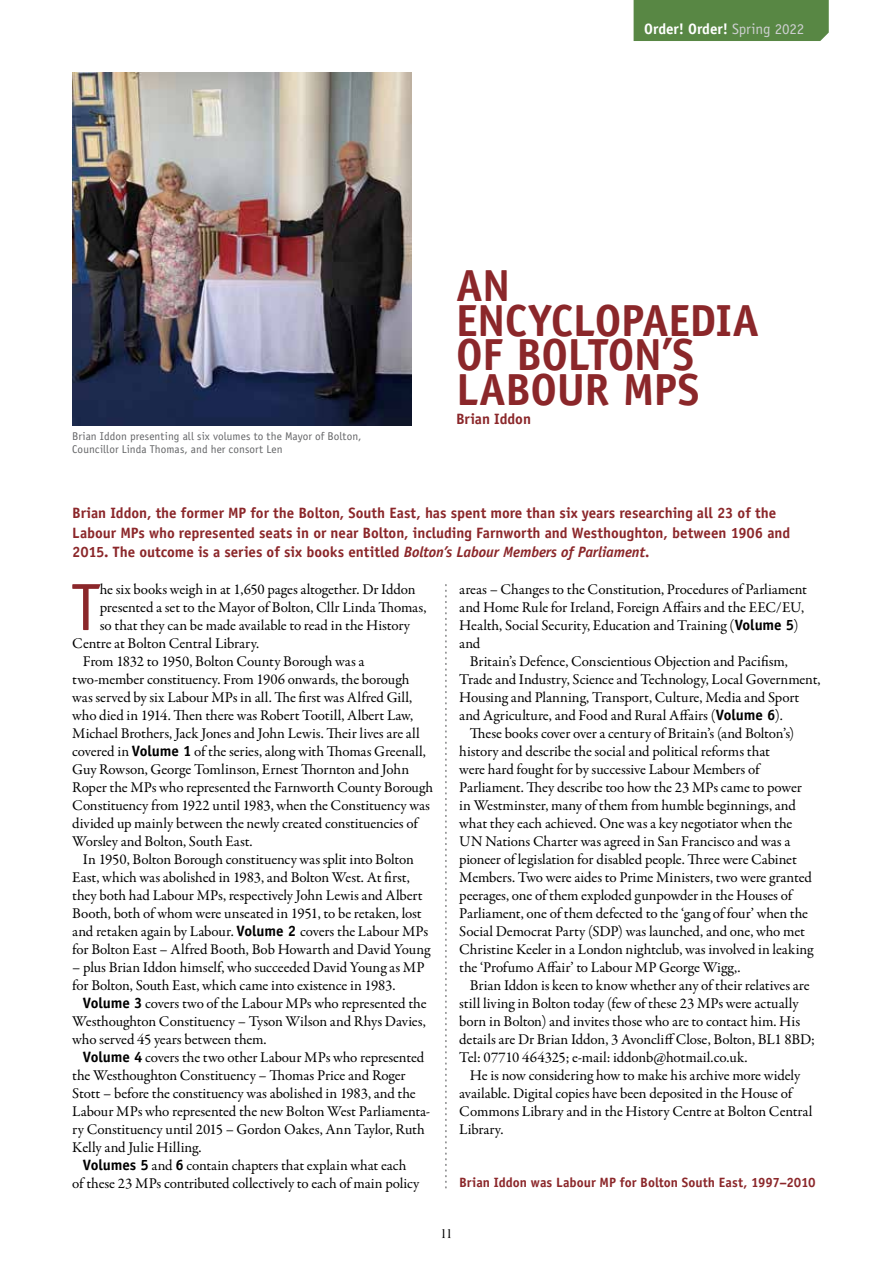
<style>
.page{position:relative;width:893px;height:1263px;background:#fff}
.page>*{position:absolute;margin:0;border:0;box-sizing:border-box;transform-origin:0 0}
.t1{font:67.05px "Officina Sans Std";color:#8b272a}
.t2{font:700 45px/34.5px "Officina Sans Std";letter-spacing:-.015em;color:#8b272a}
.t3{font:15px/18px "Garamond Premr Pro";letter-spacing:-.01em;color:#000}
.t4{font:700 15px/19.5px "Officina Sans Std";letter-spacing:-.005em;color:#8b272a}
.t5{font:700 15px "Officina Sans Std";color:#fff}
.t6{font:15px "Garamond Premr Pro Disp";color:#000}
.t7{font:700 13.5px "Officina Sans Std";color:#8b272a}
.t8{font:11.25px/13.5px "Officina Sans Std";letter-spacing:.005em;color:#636466}
.s1{font-weight:400;color:#cdcfd0}
.s2{font-style:italic}
.s3{font-family:"Officina Sans Std";font-weight:700}
</style>
<div class="page">
<div style="left:634px;top:0;width:195px;height:41px;background:#588744"></div>
<img style="left:72px;top:72px;width:339px;height:354px">
<svg style="left:445px;top:584px;width:1px;height:604px"></svg>
<p class="t5" style="left:644px;top:19px;width:161px">Order! Order! <span class="s1">Spring 2022</span></p>
<p class="t8" style="left:72px;top:429px;width:291px">Brian Iddon presenting all six volumes to the Mayor of Bolton,<br>Councillor Linda Thomas, and her consort Len</p>
<h2 class="t2" style="left:456px;top:268px;width:305px">AN<br>ENCYCLOPAEDIA<br>OF BOLTON’S<br>LABOUR MPS</h2>
<p class="t4" style="left:456px;top:409px;width:76px">Brian Iddon</p>
<p class="t4" style="left:72px;top:503px;width:719px">Brian Iddon, the former MP for the Bolton, South East, has spent more than six years researching all 23 of the<br>Labour MPs who represented seats in or near Bolton, including Farnworth and Westhoughton, between 1906 and<br>2015. The outcome is a series of six books entitled <span class="s2">Bolton’s Labour Members of Parliament.</span></p>
<h1 class="t1" style="left:71px;top:568px;width:31px">T</h1>
<p class="t3" style="left:100px;top:581px;width:317px">he six books weigh in at 1,650 pages altogether. Dr Iddon</p>
<p class="t3" style="left:100px;top:599px;width:328px">presented a set to the Mayor of Bolton, Cllr Linda Thomas,</p>
<p class="t3" style="left:100px;top:617px;width:312px">so that they can be made available to read in the History</p>
<p class="t3" style="left:72px;top:635px;width:188px">Centre at Bolton Central Library.</p>
<p class="t3" style="left:83px;top:653px;width:283px">From 1832 to 1950, Bolton County Borough was a</p>
<p class="t3" style="left:72px;top:671px;width:339px">two-member constituency. From 1906 onwards, the borough</p>
<p class="t3" style="left:72px;top:689px;width:341px">was served by six Labour MPs in all. The first was Alfred Gill,</p>
<p class="t3" style="left:72px;top:707px;width:343px">who died in 1914. Then there was Robert Tootill, Albert Law,</p>
<p class="t3" style="left:72px;top:725px;width:349px">Michael Brothers, Jack Jones and John Lewis. Their lives are all</p>
<p class="t3" style="left:72px;top:743px;width:355px">covered in <span class="s3">Volume 1</span> of the series, along with Thomas Greenall,</p>
<p class="t3" style="left:72px;top:761px;width:338px">Guy Rowson, George Tomlinson, Ernest Thornton and John</p>
<p class="t3" style="left:72px;top:779px;width:362px">Roper the MPs who represented the Farnworth County Borough</p>
<p class="t3" style="left:72px;top:797px;width:359px">Constituency from 1922 until 1983, when the Constituency was</p>
<p class="t3" style="left:72px;top:815px;width:347px">divided up mainly between the newly created constituencies of</p>
<p class="t3" style="left:72px;top:833px;width:182px">Worsley and Bolton, South East.</p>
<p class="t3" style="left:83px;top:851px;width:332px">In 1950, Bolton Borough constituency was split into Bolton</p>
<p class="t3" style="left:72px;top:869px;width:339px">East, which was abolished in 1983, and Bolton West. At first,</p>
<p class="t3" style="left:72px;top:887px;width:352px">they both had Labour MPs, respectively John Lewis and Albert</p>
<p class="t3" style="left:72px;top:905px;width:351px">Booth, both of whom were unseated in 1951, to be retaken, lost</p>
<p class="t3" style="left:72px;top:923px;width:357px">and retaken again by Labour. <span class="s3">Volume 2</span> covers the Labour MPs</p>
<p class="t3" style="left:72px;top:941px;width:360px">for Bolton East – Alfred Booth, Bob Howarth and David Young</p>
<p class="t3" style="left:72px;top:959px;width:354px">– plus Brian Iddon himself, who succeeded David Young as MP for Bolton, South East, which came into existence in 1983.</p>
<p class="t3" style="left:72px;top:995px;width:356px;text-align:justify;text-indent:11px"><span class="s3">Volume 3</span> covers two of the Labour MPs who represented the Westhoughton Constituency – Tyson Wilson and Rhys Davies, who served 45 years between them.</p>
<p class="t3" style="left:83px;top:1049px;width:343px"><span class="s3">Volume 4</span> covers the two other Labour MPs who represented</p>
<p class="t3" style="left:72px;top:1067px;width:335px">the Westhoughton Constituency – Thomas Price and Roger</p>
<p class="t3" style="left:72px;top:1085px;width:345px">Stott – before the constituency was abolished in 1983, and the</p>
<p class="t3" style="left:72px;top:1103px;width:360px">Labour MPs who represented the new Bolton West Parliamenta-</p>
<p class="t3" style="left:72px;top:1121px;width:354px">ry Constituency until 2015 – Gordon Oakes, Ann Taylor, Ruth</p>
<p class="t3" style="left:72px;top:1139px;width:131px">Kelly and Julie Hilling.</p>
<p class="t3" style="left:83px;top:1157px;width:325px"><span class="s3">Volumes 5</span> and <span class="s3">6</span> contain chapters that explain what each</p>
<p class="t3" style="left:72px;top:1175px;width:349px">of these 23 MPs contributed collectively to each of main policy</p>
<p class="t3" style="left:459px;top:581px;width:349px">areas – Changes to the Constitution, Procedures of Parliament and Home Rule for Ireland, Foreign Affairs and the EEC/EU, Health, Social Security, Education and Training (<span class="s3">Volume 5</span>) and</p>
<p class="t3" style="left:470px;top:653px;width:320px">Britain’s Defence, Conscientious Objection and Pacifism,</p>
<p class="t3" style="left:459px;top:671px;width:363px">Trade and Industry, Science and Technology, Local Government,</p>
<p class="t3" style="left:459px;top:689px;width:342px">Housing and Planning, Transport, Culture, Media and Sport</p>
<p class="t3" style="left:459px;top:707px;width:325px">and Agriculture, and Food and Rural Affairs (<span class="s3">Volume 6</span>).</p>
<p class="t3" style="left:470px;top:725px;width:326px">These books cover over a century of Britain’s (and Bolton’s)</p>
<p class="t3" style="left:459px;top:743px;width:312px">history and describe the social and political reforms that</p>
<p class="t3" style="left:459px;top:761px;width:302px">were hard fought for by successive Labour Members of</p>
<p class="t3" style="left:459px;top:779px;width:344px">Parliament. They describe too how the 23 MPs came to power</p>
<p class="t3" style="left:459px;top:797px;width:338px">in Westminster, many of them from humble beginnings, and</p>
<p class="t3" style="left:459px;top:815px;width:335px">what they each achieved. One was a key negotiator when the</p>
<p class="t3" style="left:459px;top:833px;width:333px">UN Nations Charter was agreed in San Francisco and was a</p>
<p class="t3" style="left:459px;top:851px;width:339px">pioneer of legislation for disabled people. Three were Cabinet</p>
<p class="t3" style="left:459px;top:869px;width:354px">Members. Two were aides to Prime Ministers, two were granted</p>
<p class="t3" style="left:459px;top:887px;width:334px">peerages, one of them exploded gunpowder in the Houses of</p>
<p class="t3" style="left:459px;top:905px;width:350px">Parliament, one of them defected to the ‘gang of four’ when the</p>
<p class="t3" style="left:459px;top:923px;width:347px">Social Democrat Party (SDP) was launched, and one, who met</p>
<p class="t3" style="left:459px;top:941px;width:356px">Christine Keeler in a London nightclub, was involved in leaking</p>
<p class="t3" style="left:459px;top:959px;width:283px">the ‘Profumo Affair’ to Labour MP George Wigg,.</p>
<p class="t3" style="left:470px;top:977px;width:341px">Brian Iddon is keen to know whether any of their relatives are</p>
<p class="t3" style="left:459px;top:995px;width:341px">still living in Bolton today (few of these 23 MPs were actually</p>
<p class="t3" style="left:459px;top:1013px;width:342px">born in Bolton) and invites those who are to contact him. His</p>
<p class="t3" style="left:459px;top:1031px;width:357px">details are Dr Brian Iddon, 3 Avoncliff Close, Bolton, BL1 8BD;</p>
<p class="t3" style="left:459px;top:1049px;width:290px">Tel: 07710 464325; e-mail: iddonb@hotmail.co.uk.</p>
<p class="t3" style="left:470px;top:1067px;width:332px">He is now considering how to make his archive more widely</p>
<p class="t3" style="left:459px;top:1085px;width:334px">available. Digital copies have been deposited in the House of</p>
<p class="t3" style="left:459px;top:1103px;width:355px">Commons Library and in the History Centre at Bolton Central</p>
<p class="t3" style="left:459px;top:1121px;width:46px">Library.</p>
<p class="t7" style="left:459px;top:1173px;width:358px">Brian Iddon was Labour MP for Bolton South East, 1997–2010</p>
<p class="t6" style="left:441px;top:1225px;width:13px">11</p>
</div>
